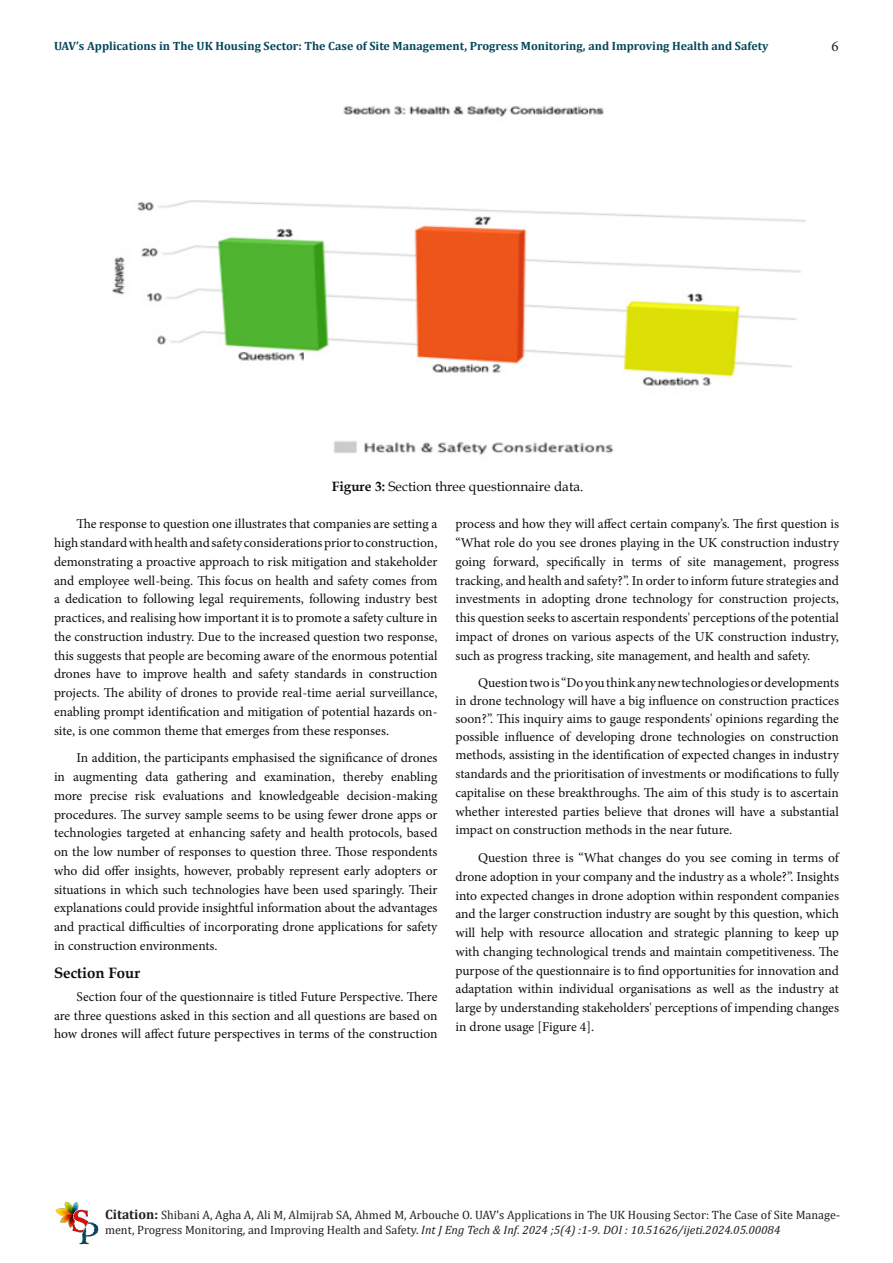
<style>
.page{position:relative;width:893px;height:1263px;background:#fff}
.page>*{position:absolute;margin:0;border:0;box-sizing:border-box;transform-origin:0 0}
.t1{font:700 15px "Book Antiqua";color:#0b100c}
.t2{font:15px "Minion Pro";color:#231f20}
.t3{font:13.5px/18.8px "Minion Pro";color:#0b100c;text-align:justify}
.t4{font:13.5px "Book Antiqua";color:#0b100c}
.t5{font:12.15px/14.5px "Cambria";color:#231f20}
.t6{font:700 12px "Cambria";color:#04475b}
.s1{font-weight:700}
.s2{font-weight:700;font-size:13.65px}
.s3{font-style:italic}
</style>
<div class="page">
<img style="left:55px;top:1201px;width:44px;height:44px">
<img style="left:112px;top:106px;width:694px;height:349px">
<p class="t6" style="left:54px;top:37px;width:716px">UAV’s Applications in The UK Housing Sector: The Case of Site Management, Progress Monitoring, and Improving Health and Safety</p>
<p class="t2" style="left:832px;top:36px;width:9px">6</p>
<p class="t4" style="left:332px;top:477px;width:253px"><span class="s1">Figure 3:</span> Section three questionnaire data.</p>
<p class="t3" style="left:54px;top:515px;width:385px;text-indent:22px">The response to question one illustrates that companies are setting a high standard with health and safety considerations prior to construction, demonstrating a proactive approach to risk mitigation and stakeholder and employee well-being. This focus on health and safety comes from a dedication to following legal requirements, following industry best practices, and realising how important it is to promote a safety culture in the construction industry. Due to the increased question two response, this suggests that people are becoming aware of the enormous potential drones have to improve health and safety standards in construction projects. The ability of drones to provide real-time aerial surveillance, enabling prompt identification and mitigation of potential hazards on&shy;site, is one common theme that emerges from these responses.</p>
<p class="t3" style="left:54px;top:749px;width:385px;text-indent:22px">In addition, the participants emphasised the significance of drones in augmenting data gathering and examination, thereby enabling more precise risk evaluations and knowledgeable decision-making procedures. The survey sample seems to be using fewer drone apps or technologies targeted at enhancing safety and health protocols, based on the low number of responses to question three. Those respondents who did offer insights, however, probably represent early adopters or situations in which such technologies have been used sparingly. Their explanations could provide insightful information about the advantages and practical difficulties of incorporating drone applications for safety in construction environments.</p>
<p class="t1" style="left:54px;top:962px;width:88px">Section Four</p>
<p class="t3" style="left:54px;top:987px;width:385px;text-indent:22px">Section four of the questionnaire is titled Future Perspective. There are three questions asked in this section and all questions are based on how drones will affect future perspectives in terms of the construction</p>
<p class="t3" style="left:455px;top:515px;width:385px">process and how they will affect certain company’s. The first question is “What role do you see drones playing in the UK construction industry going forward, specifically in terms of site management, progress tracking, and health and safety?”. In order to inform future strategies and investments in adopting drone technology for construction projects, this question seeks to ascertain respondents' perceptions of the potential impact of drones on various aspects of the UK construction industry, such as progress tracking, site management, and health and safety.</p>
<p class="t3" style="left:455px;top:673px;width:385px;text-indent:22px">Question two is “Do you think any new technologies or developments in drone technology will have a big influence on construction practices soon?”. This inquiry aims to gauge respondents' opinions regarding the possible influence of developing drone technologies on construction methods, assisting in the identification of expected changes in industry standards and the prioritisation of investments or modifications to fully capitalise on these breakthroughs. The aim of this study is to ascertain whether interested parties believe that drones will have a substantial impact on construction methods in the near future.</p>
<p class="t3" style="left:455px;top:848px;width:385px;text-indent:22px">Question three is “What changes do you see coming in terms of drone adoption in your company and the industry as a whole?”. Insights into expected changes in drone adoption within respondent companies and the larger construction industry are sought by this question, which will help with resource allocation and strategic planning to keep up with changing technological trends and maintain competitiveness. The purpose of the questionnaire is to find opportunities for innovation and adaptation within individual organisations as well as the industry at large by understanding stakeholders' perceptions of impending changes in drone usage [Figure 4].</p>
<p class="t5" style="left:105px;top:1208px;width:737px"><span class="s2">Citation:</span> Shibani A, Agha A, Ali M, Almijrab SA, Ahmed M, Arbouche O. UAV’s Applications in The UK Housing Sector: The Case of Site Manage&shy;ment, Progress Monitoring, and Improving Health and Safety. <span class="s3">Int J Eng Tech &amp; Inf. 2024 ;5(4) :1-9. DOI : 10.51626/ijeti.2024.05.00084</span></p>
</div>
